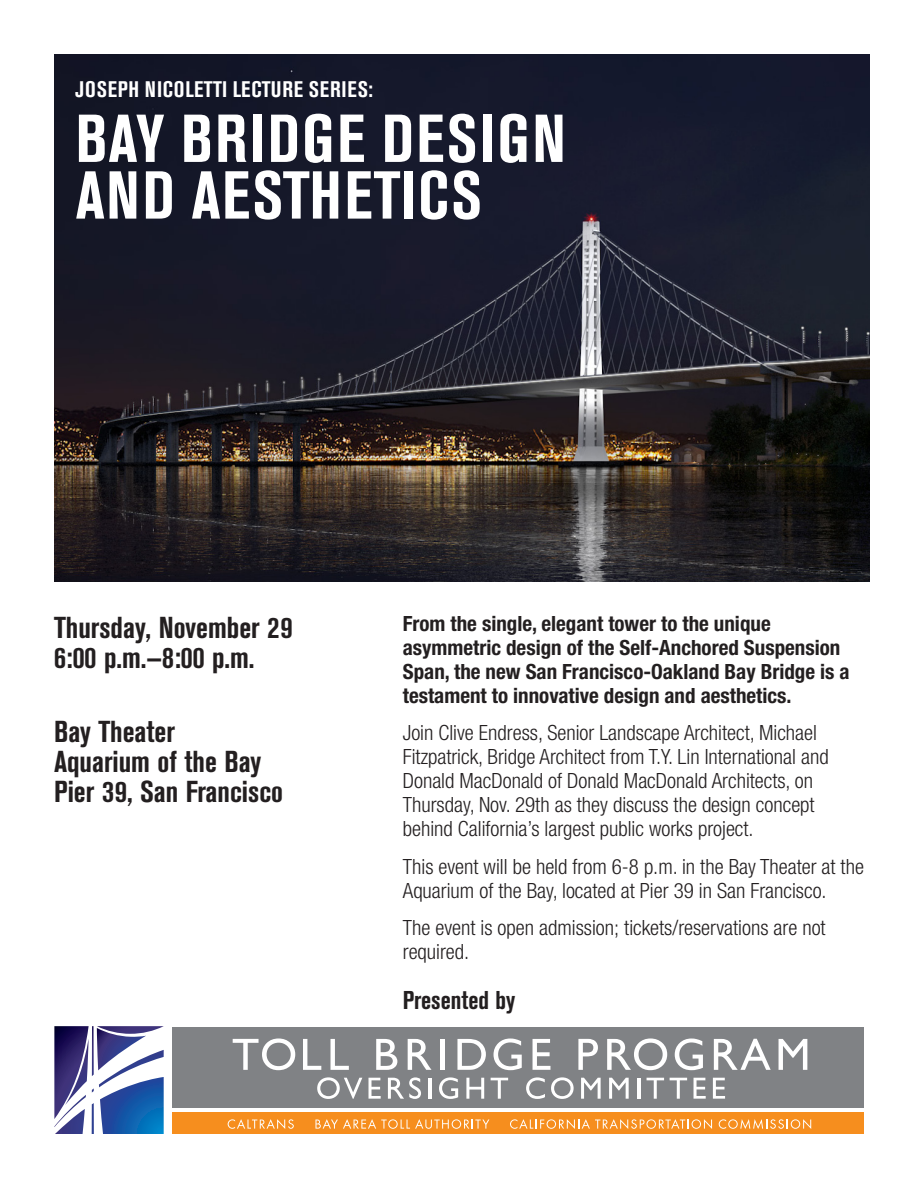
<style>
.page{position:relative;width:918px;height:1188px;background:#fff}
.page>*{position:absolute;margin:0;border:0;box-sizing:border-box;transform-origin:0 0}
.t1{font:700 condensed 67.05px/56.7px "Akzidenz Grotesk BE";letter-spacing:.035em;color:#fff}
.Body{font:700 condensed 30px/30px "Akzidenz Grotesk BE";color:#231f20}
.Body-2{font:700 condensed 25.5px "Akzidenz Grotesk BE";color:#231f20}
.t2{font:700 condensed 22.35px "Akzidenz Grotesk BE";letter-spacing:.035em;color:#fff}
.Body-3{font:300 condensed 21px/24px "Helvetica Neue LT Std";color:#231f20}
.Body-4{font:700 condensed 21px/24px "Helvetica Neue LT Std";color:#231f20}
</style>
<div class="page">
<img style="left:54px;top:54px;width:816px;height:528px">
<svg style="left:54px;top:1026px;width:110px;height:108px"></svg>
<div style="left:173px;top:1113px;width:691px;height:21px;background:#f68e1e"></div>
<div style="left:173px;top:1027px;width:691px;height:81px;background:#808285"></div>
<svg style="left:228px;top:1119px;width:66px;height:10px"></svg>
<svg style="left:315px;top:1119px;width:174px;height:10px"></svg>
<svg style="left:510px;top:1119px;width:202px;height:10px"></svg>
<svg style="left:719px;top:1119px;width:92px;height:10px"></svg>
<svg style="left:233px;top:1038px;width:62px;height:32px"></svg>
<svg style="left:303px;top:1039px;width:18px;height:31px"></svg>
<svg style="left:331px;top:1039px;width:18px;height:31px"></svg>
<svg style="left:376px;top:1039px;width:21px;height:31px"></svg>
<svg style="left:408px;top:1039px;width:24px;height:31px"></svg>
<div style="left:440px;top:1039px;width:5px;height:31px;background:#fff"></div>
<svg style="left:457px;top:1039px;width:29px;height:31px"></svg>
<svg style="left:494px;top:1039px;width:28px;height:31px"></svg>
<svg style="left:533px;top:1039px;width:17px;height:31px"></svg>
<svg style="left:578px;top:1039px;width:20px;height:31px"></svg>
<svg style="left:607px;top:1038px;width:60px;height:32px"></svg>
<svg style="left:675px;top:1039px;width:28px;height:31px"></svg>
<svg style="left:714px;top:1039px;width:57px;height:31px"></svg>
<svg style="left:779px;top:1039px;width:28px;height:31px"></svg>
<svg style="left:317px;top:1077px;width:45px;height:22px"></svg>
<svg style="left:369px;top:1078px;width:12px;height:21px"></svg>
<svg style="left:388px;top:1077px;width:33px;height:22px"></svg>
<hr style="left:428px;top:1078px;width:3px;height:21px;background:#fff">
<svg style="left:439px;top:1077px;width:19px;height:22px"></svg>
<svg style="left:466px;top:1078px;width:18px;height:21px"></svg>
<svg style="left:491px;top:1078px;width:17px;height:21px"></svg>
<svg style="left:526px;top:1077px;width:19px;height:22px"></svg>
<svg style="left:551px;top:1077px;width:23px;height:22px"></svg>
<svg style="left:581px;top:1078px;width:20px;height:21px"></svg>
<svg style="left:609px;top:1078px;width:20px;height:21px"></svg>
<hr style="left:637px;top:1078px;width:3px;height:21px;background:#fff">
<svg style="left:647px;top:1078px;width:17px;height:21px"></svg>
<svg style="left:670px;top:1078px;width:17px;height:21px"></svg>
<svg style="left:694px;top:1078px;width:12px;height:21px"></svg>
<svg style="left:713px;top:1078px;width:12px;height:21px"></svg>
<p class="t2" style="left:76px;top:76px;width:299px">JOSEPH NICOLETTI LECTURE SERIES:</p>
<p class="t1" style="left:76px;top:111px;width:492px">BAY BRIDGE DESIGN<br>AND AESTHETICS</p>
<p class="Body" style="left:54px;top:613px;width:240px">Thursday, November 29</p>
<p class="Body" style="left:54px;top:643px;width:202px">6:00 p.m.—8:00 p.m.</p>
<p class="Body" style="left:54px;top:717px;width:231px">Bay Theater<br>Aquarium of the Bay<br>Pier 39, San Francisco</p>
<p class="Body-4" style="left:403px;top:611px;width:448px">From the single, elegant tower to the unique asymmetric design of the Self-Anchored Suspension Span, the new San Francisco-Oakland Bay Bridge is a testament to innovative design and aesthetics.</p>
<p class="Body-3" style="left:403px;top:721px;width:427px">Join Clive Endress, Senior Landscape Architect, Michael Fitzpatrick, Bridge Architect from T.Y. Lin International and Donald MacDonald of Donald MacDonald Architects, on Thursday, Nov. 29th as they discuss the design concept behind California’s largest public works project.</p>
<p class="Body-3" style="left:403px;top:854px;width:463px">This event will be held from 6-8 p.m. in the Bay Theater at the<br>Aquarium of the Bay, located at Pier 39 in San Francisco.</p>
<p class="Body-3" style="left:403px;top:916px;width:424px">The event is open admission; tickets/reservations are not required.</p>
<p class="Body-2" style="left:403px;top:986px;width:114px">Presented by</p>
</div>
